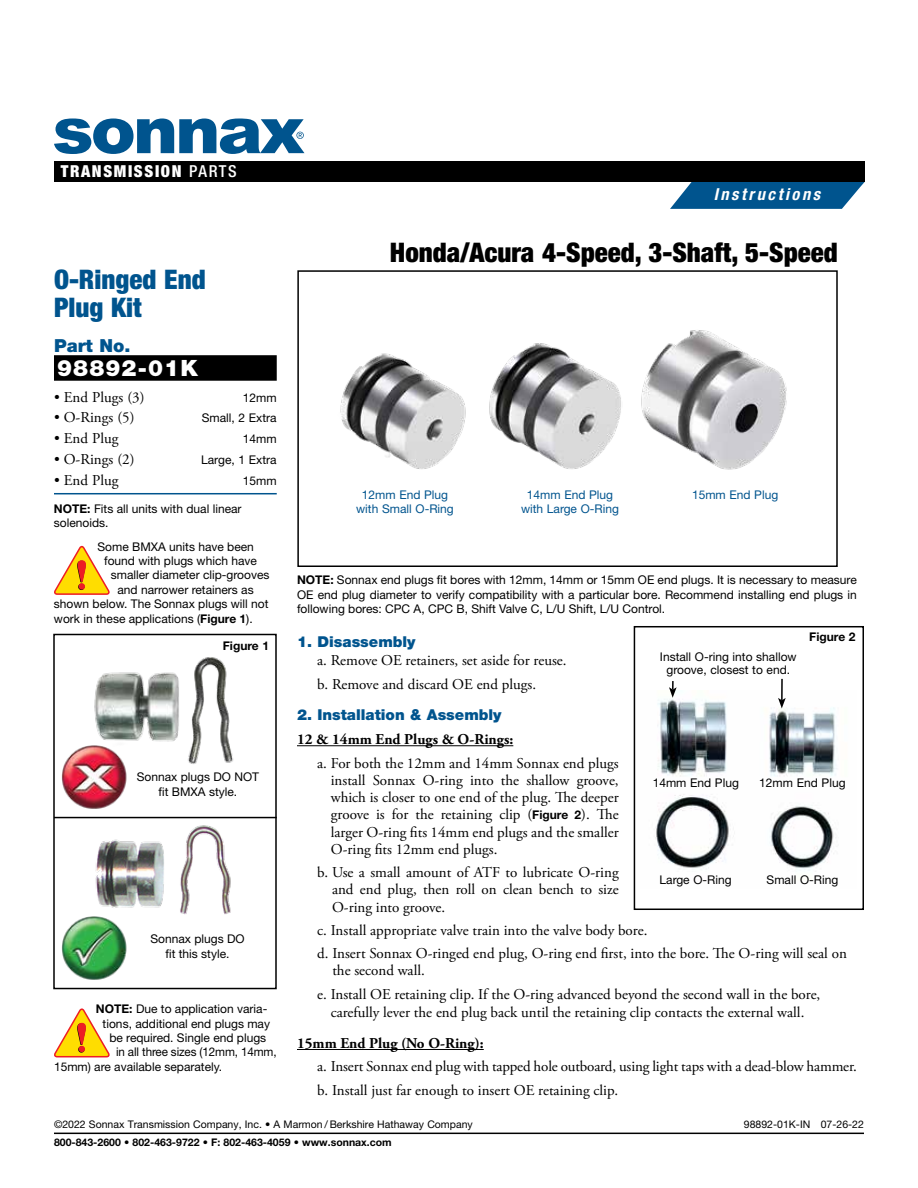
<style>
.page{position:relative;width:918px;height:1188px;background:#fff}
.page>*{position:absolute;margin:0;border:0;box-sizing:border-box;transform-origin:0 0}
.t1{font:900 condensed 27px "Helvetica Neue LT Std";color:#000}
.t2{font:900 condensed 27px/27.8px "Helvetica Neue LT Std";color:#00548e}
.t3{font:900 22.5px "Helvetica Neue LT Std";letter-spacing:.05em;color:#fff}
.t4{font:900 18px "Helvetica Neue LT Std";color:#00548e}
.t5{font:900 condensed 16.5px "Helvetica Neue LT Std";letter-spacing:.1em;color:#fff}
.t6{font:italic 700 condensed 16.5px "Helvetica Neue LT Std";letter-spacing:.155em;color:#fff}
.t7{font:15px/17.2px "Adobe Garamond Pro";color:#000}
.t8{font:700 15px "Adobe Garamond Pro";color:#000}
.t9{font:900 15px "Helvetica Neue LT Std";color:#00548e}
.t10{font:12px/14.4px "Helvetica Neue LT Std";color:#000;text-align:center}
.t11{font:12px/14.4px "Helvetica Neue LT Std";color:#00548e;text-align:center}
.t12{font:700 12px "Helvetica Neue LT Std";color:#000}
.t13{font:10.5px "Helvetica Neue LT Std";color:#000}
.t14{font:700 10.5px "Helvetica Neue LT Std";color:#000}
.s1{font-weight:500}
.s2{font-weight:700}
.s3{font-family:"Helvetica Neue LT Std";font-weight:700;font-size:12px}
</style>
<div class="page">
<img style="left:340px;top:330px;width:447px;height:140px">
<div style="left:297px;top:270px;width:541px;height:297px;border:2px solid #000"></div>
<hr style="left:297px;top:745px;width:216px;height:1px;background:#000">
<hr style="left:297px;top:1049px;width:187px;height:1px;background:#000">
<div style="left:54px;top:355px;width:223px;height:26px;background:#000"></div>
<hr style="left:54px;top:493px;width:223px;height:1px;background:#00548e">
<svg style="left:54px;top:546px;width:56px;height:49px"></svg>
<svg style="left:54px;top:1008px;width:56px;height:49px"></svg>
<img style="left:655px;top:699px;width:182px;height:172px">
<div style="left:634px;top:626px;width:230px;height:284px;border:2px solid #000"></div>
<hr style="left:781px;top:679px;width:2px;height:21px;background:#000">
<svg style="left:778px;top:698px;width:8px;height:10px"></svg>
<svg style="left:669px;top:681px;width:8px;height:17px"></svg>
<img style="left:94px;top:657px;width:140px;height:107px">
<hr style="left:54px;top:817px;width:223px;height:1px;background:#000">
<img style="left:61px;top:743px;width:67px;height:66px">
<img style="left:61px;top:917px;width:66px;height:63px">
<img style="left:85px;top:825px;width:146px;height:102px">
<hr style="left:54px;top:1133px;width:810px;height:1px;background:#000">
<svg style="left:670px;top:182px;width:195px;height:27px;background:#1e689b"></svg>
<div style="left:54px;top:161px;width:811px;height:21px;background:#000"></div>
<svg style="left:54px;top:119px;width:250px;height:35px"></svg>
<p class="t5" style="left:61px;top:161px;width:178px">TRANSMISSION <span class="s1">PARTS</span></p>
<h1 class="t2" style="left:54px;top:265px;width:153px">O-Ringed End<br>Plug Kit</h1>
<p class="t4" style="left:54px;top:335px;width:78px">Part No.</p>
<h2 class="t3" style="left:57px;top:355px;width:142px">98892-01K</h2>
<p class="t7" style="left:54px;top:389px;width:92px">• End Plugs (3)</p>
<p class="t10" style="left:243px;top:390px;width:35px">12mm</p>
<p class="t7" style="left:54px;top:410px;width:82px">• O-Rings (5)</p>
<p class="t10" style="left:202px;top:411px;width:76px">Small, 2 Extra</p>
<p class="t7" style="left:54px;top:430px;width:66px">• End Plug</p>
<p class="t10" style="left:243px;top:432px;width:35px">14mm</p>
<p class="t7" style="left:54px;top:451px;width:82px">• O-Rings (2)</p>
<p class="t10" style="left:201px;top:452px;width:77px">Large, 1 Extra</p>
<p class="t7" style="left:54px;top:472px;width:66px">• End Plug</p>
<p class="t10" style="left:243px;top:473px;width:35px">15mm</p>
<p class="t10" style="left:54px;top:501px;width:189px;text-align:left"><span class="s2">NOTE:</span> Fits all units with dual linear solenoids.</p>
<p class="t10" style="left:97px;top:539px;width:158px">Some BMXA units have been</p>
<p class="t10" style="left:104px;top:553px;width:154px">found with plugs which have</p>
<p class="t10" style="left:111px;top:568px;width:160px">smaller diameter clip-grooves</p>
<p class="t10" style="left:118px;top:582px;width:138px">and narrower retainers as</p>
<p class="t10" style="left:54px;top:597px;width:216px">shown below. The Sonnax plugs will not</p>
<p class="t10" style="left:54px;top:611px;width:200px">work in these applications (<span class="s2">Figure 1</span>).</p>
<p class="t12" style="left:223px;top:638px;width:48px">Figure 1</p>
<p class="t10" style="left:137px;top:770px;width:124px">Sonnax plugs DO NOT fit BMXA style.</p>
<p class="t10" style="left:150px;top:932px;width:96px">Sonnax plugs DO fit this style.</p>
<p class="t10" style="left:96px;top:1002px;width:173px"><span class="s2">NOTE:</span> Due to application varia-</p>
<p class="t10" style="left:103px;top:1016px;width:169px">tions, additional end plugs may</p>
<p class="t10" style="left:109px;top:1030px;width:158px">be required. Single end plugs</p>
<p class="t10" style="left:116px;top:1045px;width:162px">in all three sizes (12mm, 14mm,</p>
<p class="t10" style="left:54px;top:1059px;width:170px">15mm) are available separately.</p>
<p class="t6" style="left:714px;top:185px;width:108px">Instructions</p>
<h1 class="t1" style="left:390px;top:236px;width:449px">Honda/Acura 4-Speed, 3-Shaft, 5-Speed</h1>
<p class="t11" style="left:356px;top:487px;width:99px">12mm End Plug with Small O-Ring</p>
<p class="t11" style="left:521px;top:487px;width:99px">14mm End Plug with Large O-Ring</p>
<p class="t11" style="left:692px;top:487px;width:88px">15mm End Plug</p>
<p class="t10" style="left:297px;top:573px;width:561px;text-align:justify"><span class="s2">NOTE:</span> Sonnax end plugs fit bores with 12mm, 14mm or 15mm OE end plugs. It is necessary to measure OE end plug diameter to verify compatibility with a particular bore. Recommend installing end plugs in following bores: CPC A, CPC B, Shift Valve C, L/U Shift, L/U Control.</p>
<p class="t9" style="left:297px;top:632px;width:120px">1. Disassembly</p>
<p class="t7" style="left:317px;top:649px;width:251px;line-height:24px">a. Remove OE retainers, set aside for reuse. b. Remove and discard OE end plugs.</p>
<p class="t9" style="left:297px;top:705px;width:206px">2. Installation &amp; Assembly</p>
<p class="t8" style="left:297px;top:731px;width:218px">12 &amp; 14mm End Plugs &amp; O-Rings:</p>
<p class="t7" style="left:331px;top:755px;width:289px;text-align:justify;text-indent:-14px">a. For both the 12mm and 14mm Sonnax end plugs install Sonnax O-ring into the shallow groove, which is closer to one end of the plug. The deeper groove is for the retaining clip (<span class="s3">Figure 2</span>). The larger O-ring fits 14mm end plugs and the smaller O-ring fits 12mm end plugs.</p>
<p class="t7" style="left:332px;top:864px;width:288px;text-align:justify;text-indent:-15px">b. Use a small amount of ATF to lubricate O-ring and end plug, then roll on clean bench to size O-ring into groove.</p>
<p class="t7" style="left:317px;top:919px;width:531px;line-height:23.2px">c. Install appropriate valve train into the valve body bore.<br>d. Insert Sonnax O-ringed end plug, O-ring end first, into the bore. The O-ring will seal on</p>
<p class="t7" style="left:317px;top:959px;width:505px;line-height:23.2px;text-indent:15px">the second wall.<br>e. Install OE retaining clip. If the O-ring advanced beyond the second wall in the bore,</p>
<p class="t7" style="left:331px;top:1004px;width:475px">carefully lever the end plug back until the retaining clip contacts the external wall.</p>
<p class="t8" style="left:297px;top:1035px;width:188px">15mm End Plug (No O-Ring):</p>
<p class="t7" style="left:317px;top:1055px;width:541px;line-height:23.2px">a. Insert Sonnax end plug with tapped hole outboard, using light taps with a dead-blow hammer. b. Install just far enough to insert OE retaining clip.</p>
<p class="t12" style="left:809px;top:630px;width:48px">Figure 2</p>
<p class="t10" style="left:660px;top:650px;width:138px;line-height:13.5px">Install O-ring into shallow groove, closest to end.</p>
<p class="t10" style="left:653px;top:776px;width:88px">14mm End Plug</p>
<p class="t10" style="left:759px;top:776px;width:88px">12mm End Plug</p>
<p class="t10" style="left:660px;top:873px;width:74px">Large O-Ring</p>
<p class="t10" style="left:767px;top:873px;width:73px">Small O-Ring</p>
<p class="t13" style="left:54px;top:1118px;width:420px">©2022 Sonnax Transmission Company, Inc. • A Marmon / Berkshire Hathaway Company</p>
<p class="t13" style="left:744px;top:1118px;width:122px">98892-01K-IN 07-26-22</p>
<p class="t14" style="left:54px;top:1136px;width:339px">800-843-2600 • 802-463-9722 • F: 802-463-4059 • www.sonnax.com</p>
</div>
